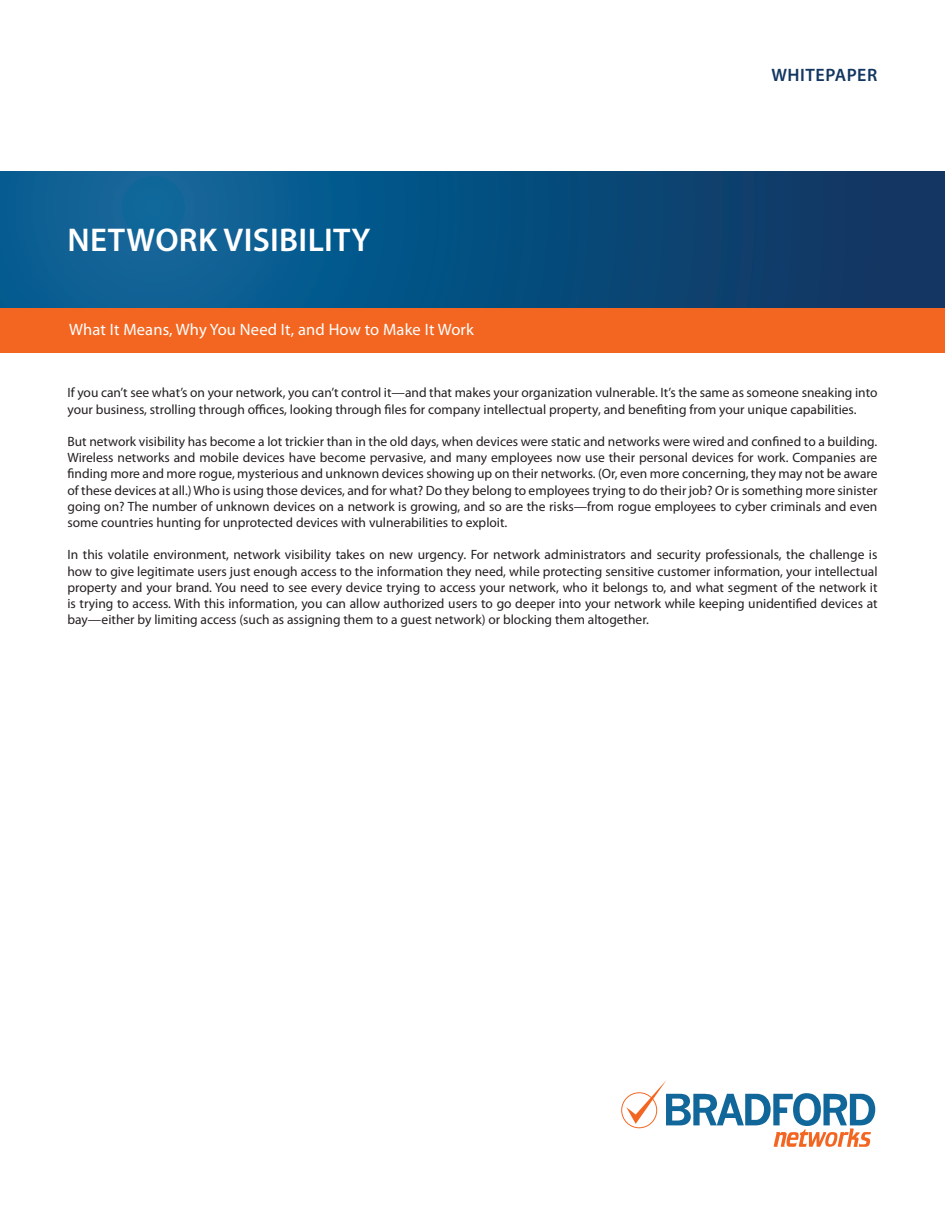
<style>
.page{position:relative;width:945px;height:1215px;background:#fff}
.page>*{position:absolute;margin:0;border:0;box-sizing:border-box;transform-origin:0 0}
.t1{font:600 33px "Myriad Pro";letter-spacing:.01em;color:#fff}
.t2{font:600 18px "Myriad Pro";letter-spacing:.03em;color:#133662}
.t3{font:16.5px "Myriad Pro";letter-spacing:.01em;color:#fff}
.t4{font:13.5px/16.2px "Myriad Pro";color:#231f20;text-align:justify}
</style>
<div class="page">
<svg style="left:621px;top:1080px;width:254px;height:67px"></svg>
<div style="left:0;top:307px;width:945px;height:45px;background:#f36621"></div>
<div style="left:0;top:172px;width:945px;height:135px;background:linear-gradient(to right,#0a6a9f,#0d3460)"></div>
<h1 class="t1" style="left:68px;top:219px;width:304px">NETWORK VISIBILITY</h1>
<p class="t3" style="left:69px;top:319px;width:406px">What It Means, Why You Need It, and How to Make It Work</p>
<h2 class="t2" style="left:771px;top:64px;width:107px">WHITEPAPER</h2>
<p class="t4" style="left:68px;top:385px;width:812px">If you can’t see what’s on your network, you can’t control it—and that makes your organization vulnerable. It’s the same as someone sneaking into your business, strolling through offices, looking through files for company intellectual property, and benefiting from your unique capabilities.</p>
<p class="t4" style="left:68px;top:433px;width:812px">But network visibility has become a lot trickier than in the old days, when devices were static and networks were wired and confined to a building.<br>Wireless networks and mobile devices have become pervasive, and many employees now use their personal devices for work. Companies are finding more and more rogue, mysterious and unknown devices showing up on their networks. (Or, even more concerning, they may not be aware of these devices at all.) Who is using those devices, and for what? Do they belong to employees trying to do their job? Or is something more sinister going on? The number of unknown devices on a network is growing, and so are the risks—from rogue employees to cyber criminals and even some countries hunting for unprotected devices with vulnerabilities to exploit.</p>
<p class="t4" style="left:68px;top:547px;width:812px">In this volatile environment, network visibility takes on new urgency. For network administrators and security professionals, the challenge is how to give legitimate users just enough access to the information they need, while protecting sensitive customer information, your intellectual property and your brand. You need to see every device trying to access your network, who it belongs to, and what segment of the network it is trying to access. With this information, you can allow authorized users to go deeper into your network while keeping unidentified devices at bay—either by limiting access (such as assigning them to a guest network) or blocking them altogether.</p>
</div>
